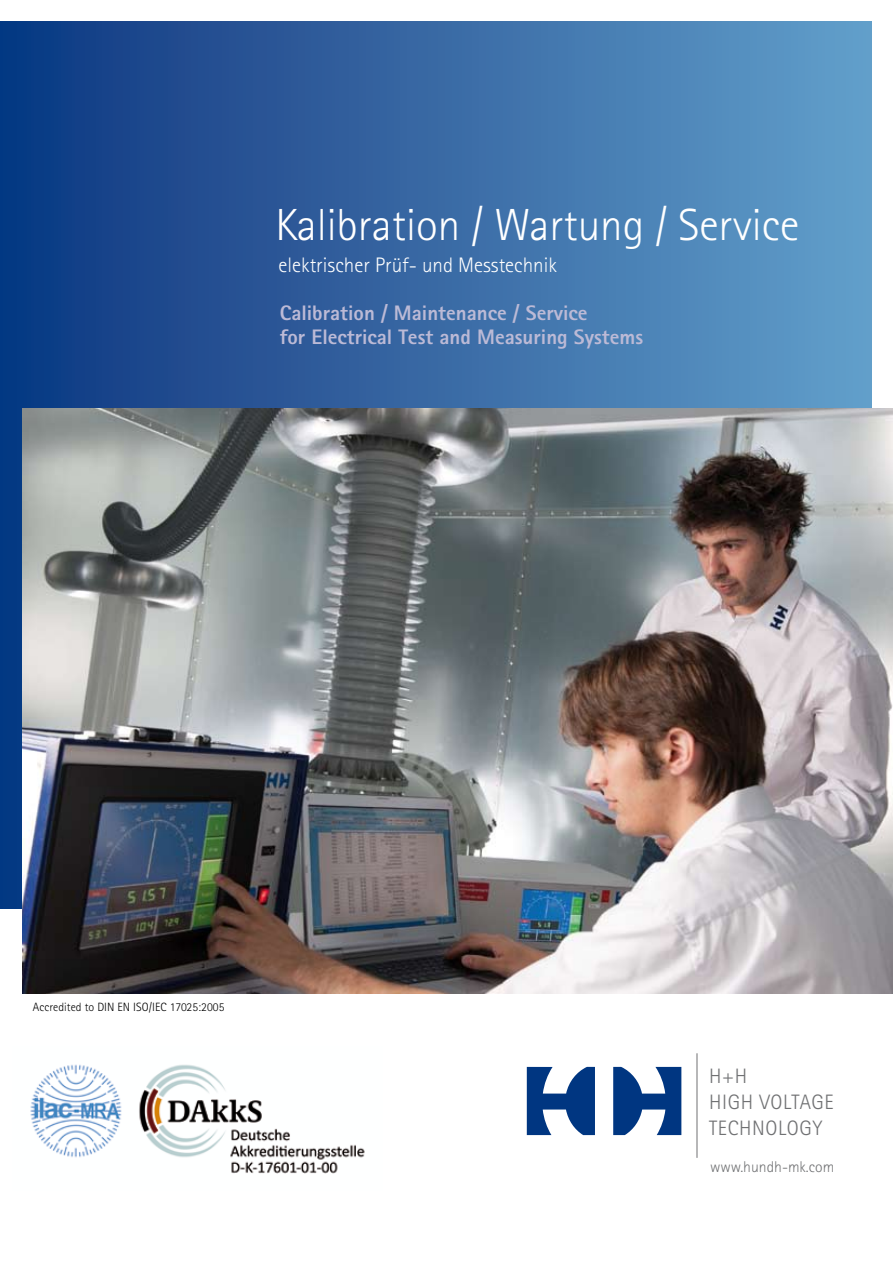
<style>
.page{position:relative;width:893px;height:1263px;background:#fff}
.page>*{position:absolute;margin:0;border:0;box-sizing:border-box;transform-origin:0 0}
.t1{font:300 45px "Rotis Sans Serif";color:#fff}
.t2{font:800 21px/24px "Rotis Sans Serif";color:#bcbad6}
.t3{font:300 21px "Rotis Sans Serif";color:#fff}
.t4{font:300 20.85px/26px "Rotis Sans Serif";letter-spacing:.03em;color:#707173}
.t5{font:300 15.6px "Rotis Sans Serif";color:#707173}
.t6{font:300 12px "Rotis Sans Serif";letter-spacing:.005em;color:#000}
</style>
<div class="page">
<div style="left:0;top:21px;width:872px;height:888px;background:linear-gradient(to right,#0c3680,#649fca)"></div>
<img style="left:22px;top:408px;width:871px;height:585px">
<svg style="left:613px;top:1067px;width:68px;height:68px"></svg>
<svg style="left:527px;top:1067px;width:68px;height:68px"></svg>
<hr style="left:697px;top:1053px;width:1px;height:105px;background:#707173">
<img style="left:30px;top:1064px;width:335px;height:110px">
<h1 class="t1" style="left:275px;top:199px;width:526px">Kalibration / Wartung / Service</h1>
<p class="t3" style="left:279px;top:253px;width:280px">elektrischer Prüf- und Messtechnik</p>
<p class="t2" style="left:280px;top:300px;width:365px">Calibration / Maintenance / Service<br>for Electrical Test and Measuring Systems</p>
<p class="t6" style="left:33px;top:1000px;width:193px">Accredited to DIN EN I SO/IEC 17025:2005</p>
<p class="t4" style="left:709px;top:1062px;width:126px">H+H<br>High Voltage<br>Tech nology</p>
<p class="t5" style="left:710px;top:1157px;width:126px">www.hundh-mk.com</p>
</div>
